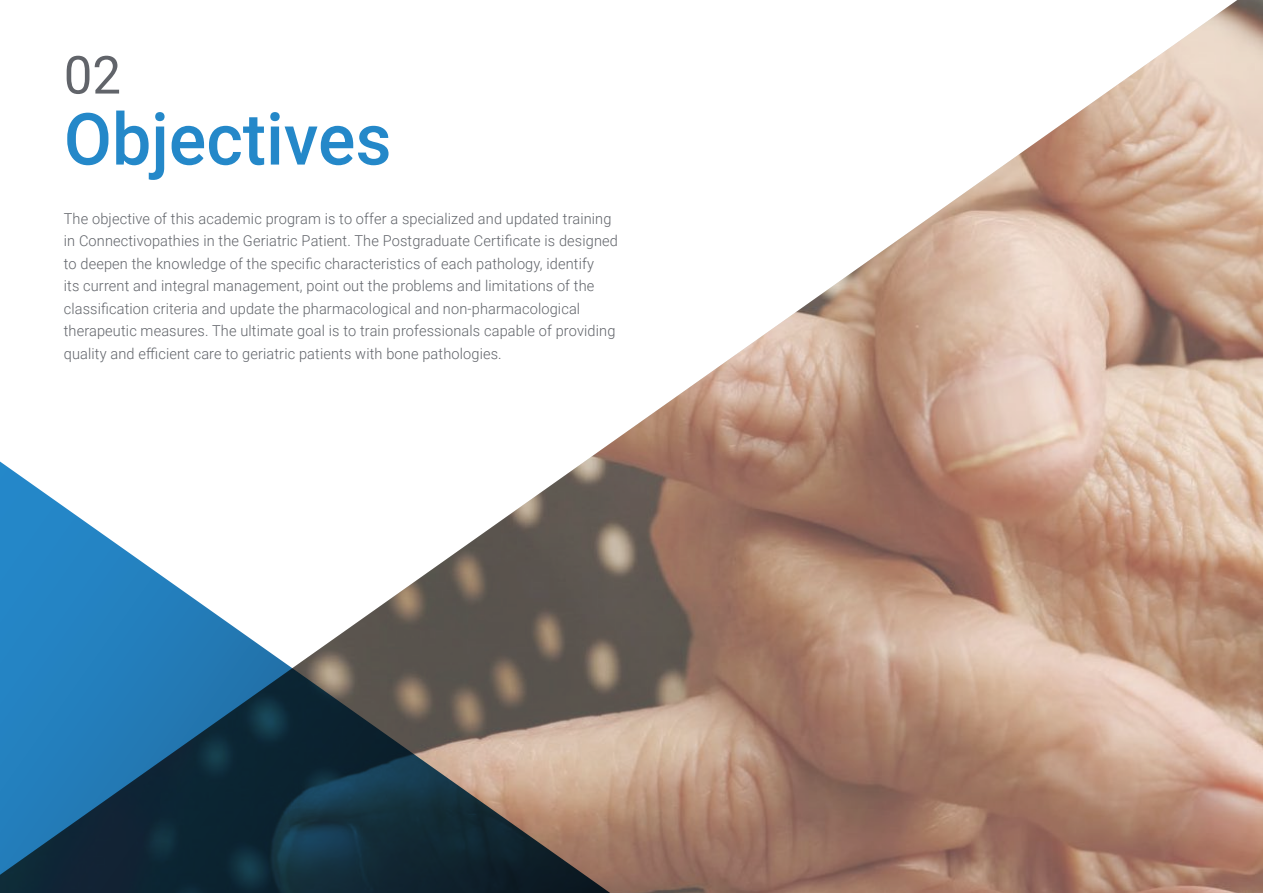
<style>
.page{position:relative;width:1263px;height:893px;background:#fff}
.page>*{position:absolute;margin:0;border:0;box-sizing:border-box;transform-origin:0 0}
.t1{font:500 72px "Roboto";color:#2488c9}
.t2{font:52.5px "Roboto";color:#61646a}
.t3{font:300 15px/22.5px "Roboto";letter-spacing:.01em;color:#61646a}
</style>
<div class="page">
<img style="left:606px;top:0;width:657px;height:893px">
<svg style="left:0;top:446px;width:640px;height:447px"></svg>
<h2 class="t2" style="left:64px;top:38px;width:59px">02</h2>
<h1 class="t1" style="left:64px;top:89px;width:329px">Objectives</h1>
<p class="t3" style="left:64px;top:207px;width:556px">The objective of this academic program is to offer a specialized and updated training in Connectivopathies in the Geriatric Patient. The Postgraduate Certificate is designed to deepen the knowledge of the specific characteristics of each pathology, identify<br>its current and integral management, point out the problems and limitations of the classification criteria and update the pharmacological and non-pharmacological therapeutic measures. The ultimate goal is to train professionals capable of providing quality and efficient care to geriatric patients with bone pathologies.</p>
</div>
